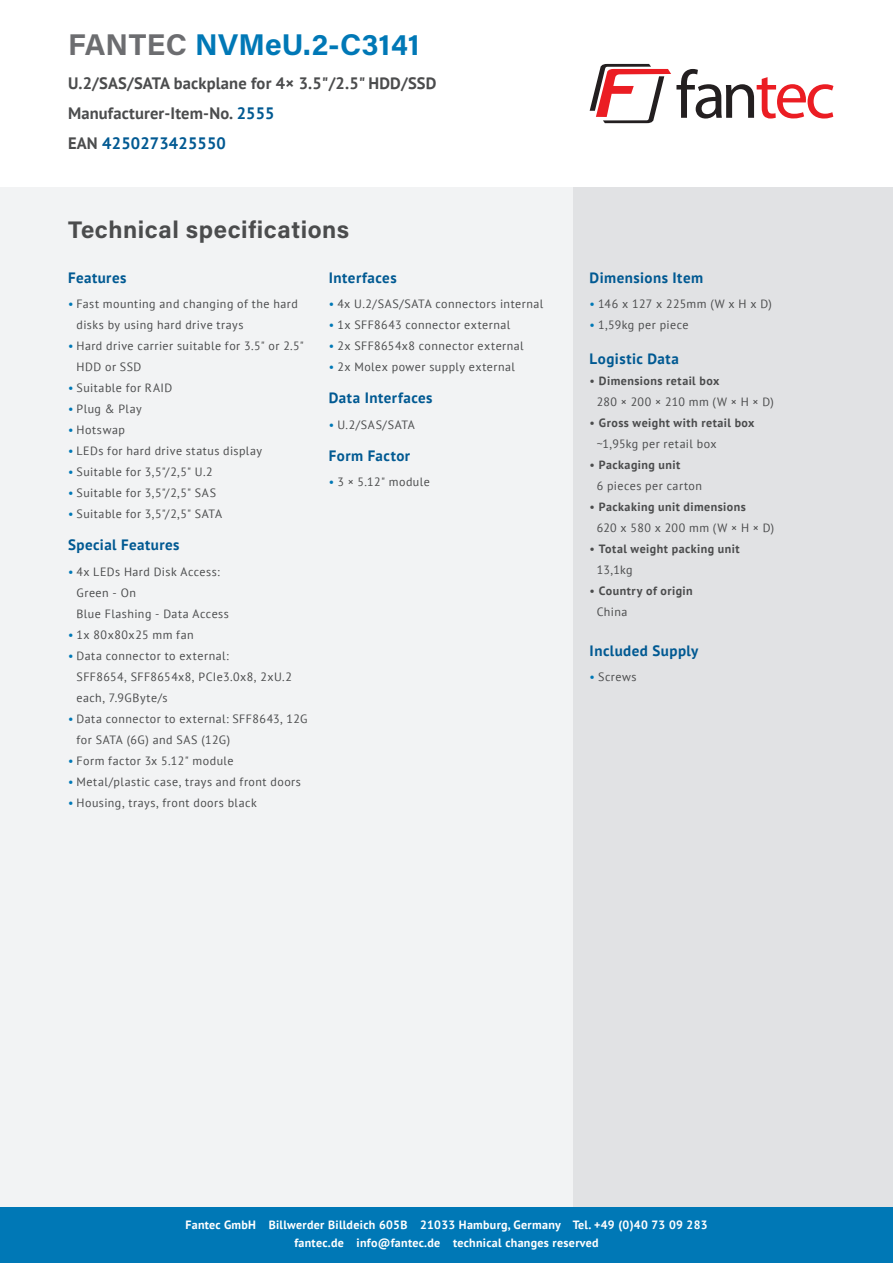
<style>
.page{position:relative;width:893px;height:1263px;background:#fff}
.page>*{position:absolute;margin:0;border:0;box-sizing:border-box;transform-origin:0 0}
.t1{font:30px "Acumin Variable Concept";letter-spacing:.005em;color:#0078b6}
.t2{font:24px "Acumin Variable Concept";letter-spacing:.02em;color:#4b4c4d}
.t3{font:700 16.5px/30px "PT Sans";letter-spacing:.01em;color:#4b4c4d}
.t4{font:700 15px "PT Sans";letter-spacing:.03em;color:#005992}
.t5{font:12px/21px "PT Sans";letter-spacing:.04em;color:#4b4c4d}
.t6{font:700 12px/21px "PT Sans";letter-spacing:.04em;color:#4b4c4d}
.t7{font:700 12px/18px "PT Sans";letter-spacing:.025em;color:#fff;text-align:center}
.s1{color:#6c6d70}
.s2{color:#005992}
.s3{color:#0078b6}
.s4{font-weight:700}
.s5{font-weight:400}
</style>
<div class="page">
<div style="left:573px;top:187px;width:320px;height:1076px;background:#e1e2e4"></div>
<div style="left:0;top:187px;width:573px;height:1076px;background:#f2f3f4"></div>
<div style="left:0;top:1208px;width:893px;height:55px;background:#0078b6"></div>
<svg style="left:590px;top:64px;width:243px;height:59px"></svg>
<h1 class="t1" style="left:68px;top:24px;width:353px"><span class="s1">FANTEC</span> NVMeU.2-C3141</h1>
<h3 class="t3" style="left:68px;top:68px;width:370px">U.2/SAS/SATA backplane for 4× 3.5"/2.5" HDD/SSD<br>Manufacturer-Item-No. <span class="s2">2555<br></span>EAN <span class="s2">4250273425550</span></h3>
<h2 class="t2" style="left:68px;top:213px;width:283px">Technical specifications</h2>
<p class="t4" style="left:68px;top:267px;width:60px">Features</p>
<p class="t5" style="left:77px;top:293px;width:223px;text-indent:-9px"><span class="s3">•</span> Fast mounting and changing of the hard disks by using hard drive trays</p>
<p class="t5" style="left:77px;top:335px;width:229px;text-indent:-9px"><span class="s3">•</span> Hard drive carrier suitable for 3.5" or 2.5"<br>HDD or SSD</p>
<p class="t5" style="left:68px;top:377px;width:106px"><span class="s3">•</span> Suitable for RAID</p>
<p class="t5" style="left:68px;top:398px;width:75px"><span class="s3">•</span> Plug &amp; Play</p>
<p class="t5" style="left:68px;top:419px;width:58px"><span class="s3">•</span> Hotswap</p>
<p class="t5" style="left:68px;top:440px;width:196px"><span class="s3">•</span> LEDs for hard drive status display</p>
<p class="t5" style="left:68px;top:461px;width:146px"><span class="s3">•</span> Suitable for 3,5"/2,5" U.2</p>
<p class="t5" style="left:68px;top:482px;width:149px"><span class="s3">•</span> Suitable for 3,5"/2,5" SAS</p>
<p class="t5" style="left:68px;top:503px;width:156px"><span class="s3">•</span> Suitable for 3,5"/2,5" SATA</p>
<p class="t4" style="left:68px;top:535px;width:113px">Special Features</p>
<p class="t5" style="left:77px;top:561px;width:154px;text-indent:-9px"><span class="s3">•</span> 4x LEDs Hard Disk Access:<br>Green - On<br>Blue Flashing - Data Access</p>
<p class="t5" style="left:68px;top:624px;width:127px"><span class="s3">•</span> 1x 80x80x25 mm fan</p>
<p class="t5" style="left:77px;top:645px;width:217px;text-indent:-9px"><span class="s3">•</span> Data connector to external:<br>SFF8654, SFF8654x8, PCIe3.0x8, 2xU.2 each, 7.9GByte/s</p>
<p class="t5" style="left:77px;top:708px;width:233px;text-indent:-9px"><span class="s3">•</span> Data connector to external: SFF8643, 12G for SATA (6G) and SAS (12G)</p>
<p class="t5" style="left:68px;top:750px;width:167px"><span class="s3">•</span> Form factor 3x 5.12" module</p>
<p class="t5" style="left:68px;top:771px;width:234px"><span class="s3">•</span> Metal/plastic case, trays and front doors</p>
<p class="t5" style="left:68px;top:792px;width:190px"><span class="s3">•</span> Housing, trays, front doors black</p>
<p class="t4" style="left:329px;top:267px;width:69px">Interfaces</p>
<p class="t5" style="left:329px;top:293px;width:216px"><span class="s3">•</span> 4x U.2/SAS/SATA connectors internal</p>
<p class="t5" style="left:329px;top:314px;width:183px"><span class="s3">•</span> 1x SFF8643 connector external</p>
<p class="t5" style="left:329px;top:335px;width:196px"><span class="s3">•</span> 2x SFF8654x8 connector external</p>
<p class="t5" style="left:329px;top:356px;width:188px"><span class="s3">•</span> 2x Molex power supply external</p>
<p class="t4" style="left:329px;top:388px;width:105px">Data Interfaces</p>
<p class="t5" style="left:329px;top:414px;width:88px"><span class="s3">•</span> U.2/SAS/SATA</p>
<p class="t4" style="left:329px;top:446px;width:83px">Form Factor</p>
<p class="t5" style="left:329px;top:471px;width:103px"><span class="s3">•</span> 3 × 5.12" module</p>
<p class="t4" style="left:590px;top:267px;width:115px">Dimensions Item</p>
<p class="t5" style="left:590px;top:293px;width:184px"><span class="s3">•</span> 146 x 127 x 225mm (W x H x D)</p>
<p class="t5" style="left:590px;top:314px;width:100px"><span class="s3">•</span> 1,59kg per piece</p>
<p class="t4" style="left:590px;top:349px;width:91px">Logistic Data</p>
<p class="t5" style="left:597px;top:370px;width:179px;text-indent:-7px">• <span class="s4">Dimensions retail box<br></span>280 × 200 × 210 mm (W × H × D)</p>
<p class="t6" style="left:597px;top:412px;width:159px;text-indent:-7px"><span class="s5">•</span> Gross weight with retail box <span class="s5">~1,95kg per retail box</span></p>
<p class="t5" style="left:597px;top:454px;width:107px;text-indent:-7px">• <span class="s4">Packaging unit<br></span>6 pieces per carton</p>
<p class="t6" style="left:597px;top:496px;width:179px;text-indent:-7px"><span class="s5">•</span> Packaking unit dimensions<br><span class="s5">620 x 580 x 200 mm (W × H × D)</span></p>
<p class="t6" style="left:597px;top:538px;width:144px;text-indent:-7px"><span class="s5">•</span> Total weight packing unit<br><span class="s5">13,1kg</span></p>
<p class="t6" style="left:597px;top:580px;width:98px;text-indent:-7px"><span class="s5">•</span> Country of origin<br><span class="s5">China</span></p>
<p class="t4" style="left:590px;top:641px;width:110px">Included Supply</p>
<p class="t5" style="left:590px;top:666px;width:48px"><span class="s3">•</span> Screws</p>
<p class="t7" style="left:185px;top:1216px;width:524px">Fantec GmbH Billwerder Billdeich 605B 21033 Hamburg, Germany Tel. +49 (0)40 73 09 283 fantec.de info@fantec.de technical changes reserved</p>
</div>
